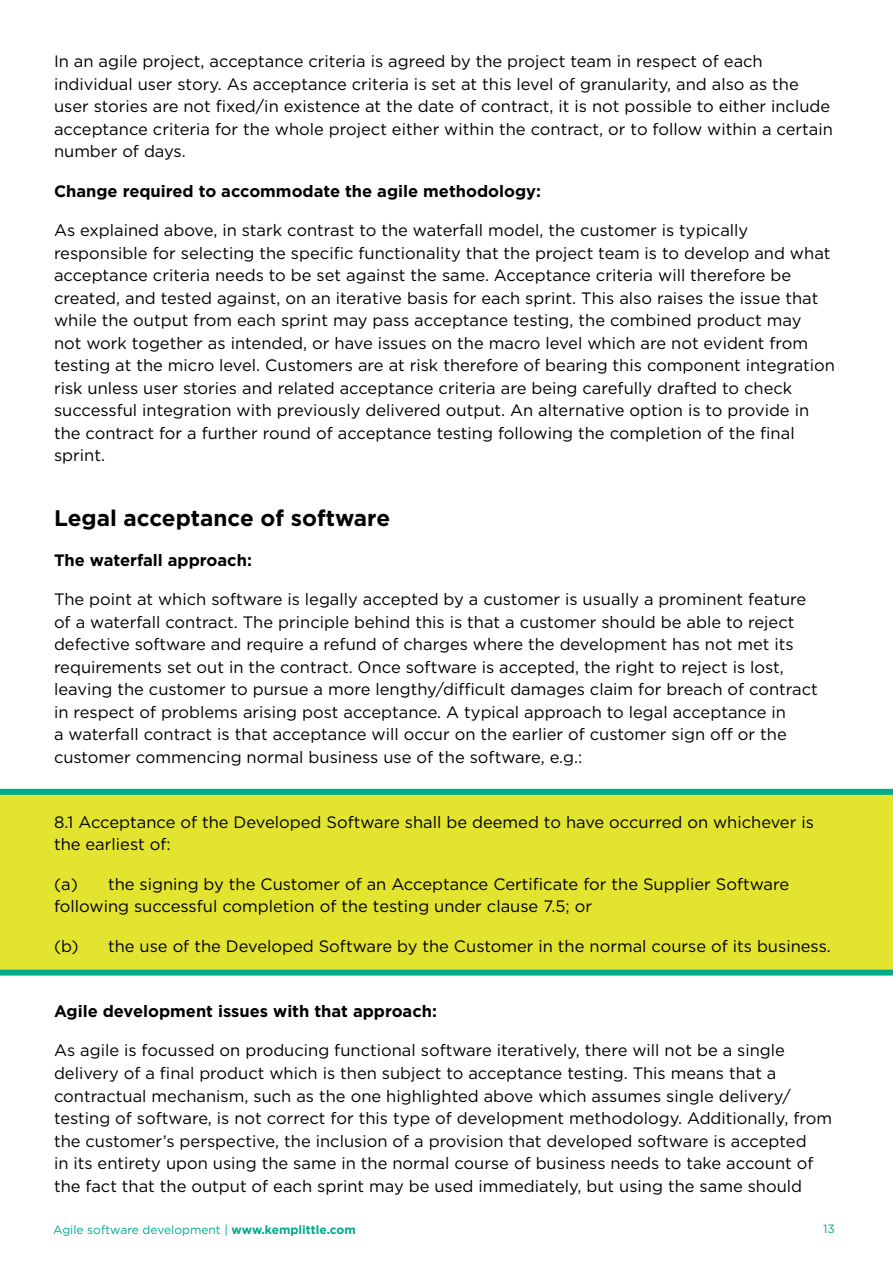
<style>
.page{position:relative;width:893px;height:1263px;background:#fff}
.page>*{position:absolute;margin:0;border:0;box-sizing:border-box;transform-origin:0 0}
.t1{font:700 22.5px "Gotham";color:#000}
.t2{font:16.5px/22.5px "Gotham";color:#000}
.t3{font:700 16.5px "Gotham";color:#000}
.t4{font:12px "Gotham";color:#00ab8b}
.s1{font-weight:700}
</style>
<div class="page">
<div style="left:0;top:789px;width:893px;height:186px;background:#e2e430"></div>
<p class="t2" style="left:54px;top:50px;width:780px">In an agile project, acceptance criteria is agreed by the project team in respect of each individual user story. As acceptance criteria is set at this level of granularity, and also as the user stories are not fixed/in existence at the date of contract, it is not possible to either include acceptance criteria for the whole project either within the contract, or to follow within a certain number of days.</p>
<p class="t3" style="left:54px;top:180px;width:489px">Change required to accommodate the agile methodology:</p>
<p class="t2" style="left:54px;top:219px;width:782px">As explained above, in stark contrast to the waterfall model, the customer is typically responsible for selecting the specific functionality that the project team is to develop and what acceptance criteria needs to be set against the same. Acceptance criteria will therefore be created, and tested against, on an iterative basis for each sprint. This also raises the issue that while the output from each sprint may pass acceptance testing, the combined product may<br>not work together as intended, or have issues on the macro level which are not evident from testing at the micro level. Customers are at risk therefore of bearing this component integration risk unless user stories and related acceptance criteria are being carefully drafted to check successful integration with previously delivered output. An alternative option is to provide in the contract for a further round of acceptance testing following the completion of the final sprint.</p>
<h1 class="t1" style="left:54px;top:503px;width:338px">Legal acceptance of software</h1>
<p class="t3" style="left:54px;top:549px;width:199px">The waterfall approach:</p>
<p class="t2" style="left:54px;top:588px;width:765px">The point at which software is legally accepted by a customer is usually a prominent feature of a waterfall contract. The principle behind this is that a customer should be able to reject defective software and require a refund of charges where the development has not met its requirements set out in the contract. Once software is accepted, the right to reject is lost, leaving the customer to pursue a more lengthy/difficult damages claim for breach of contract in respect of problems arising post acceptance. A typical approach to legal acceptance in<br>a waterfall contract is that acceptance will occur on the earlier of customer sign off or the customer commencing normal business use of the software, e.g.:</p>
<p class="t2" style="left:54px;top:810px;width:761px">8.1 Acceptance of the Developed Software shall be deemed to have occurred on whichever is the earliest of:</p>
<p class="t2" style="left:54px;top:872px;width:737px">(a) the signing by the Customer of an Acceptance Certificate for the Supplier Software following successful completion of the testing under clause 7.5; or</p>
<p class="t2" style="left:54px;top:934px;width:778px">(b) the use of the Developed Software by the Customer in the normal course of its business.</p>
<p class="t3" style="left:54px;top:1000px;width:384px">Agile development issues with that approach:</p>
<p class="t2" style="left:54px;top:1039px;width:779px">As agile is focussed on producing functional software iteratively, there will not be a single delivery of a final product which is then subject to acceptance testing. This means that a contractual mechanism, such as the one highlighted above which assumes single delivery/ testing of software, is not correct for this type of development methodology. Additionally, from the customer’s perspective, the inclusion of a provision that developed software is accepted<br>in its entirety upon using the same in the normal course of business needs to take account of the fact that the output of each sprint may be used immediately, but using the same should</p>
<p class="t4" style="left:53px;top:1222px;width:304px">Agile software development | <span class="s1">www.kemplittle.com</span></p>
<p class="t4" style="left:823px;top:1221px;width:13px">13</p>
</div>
